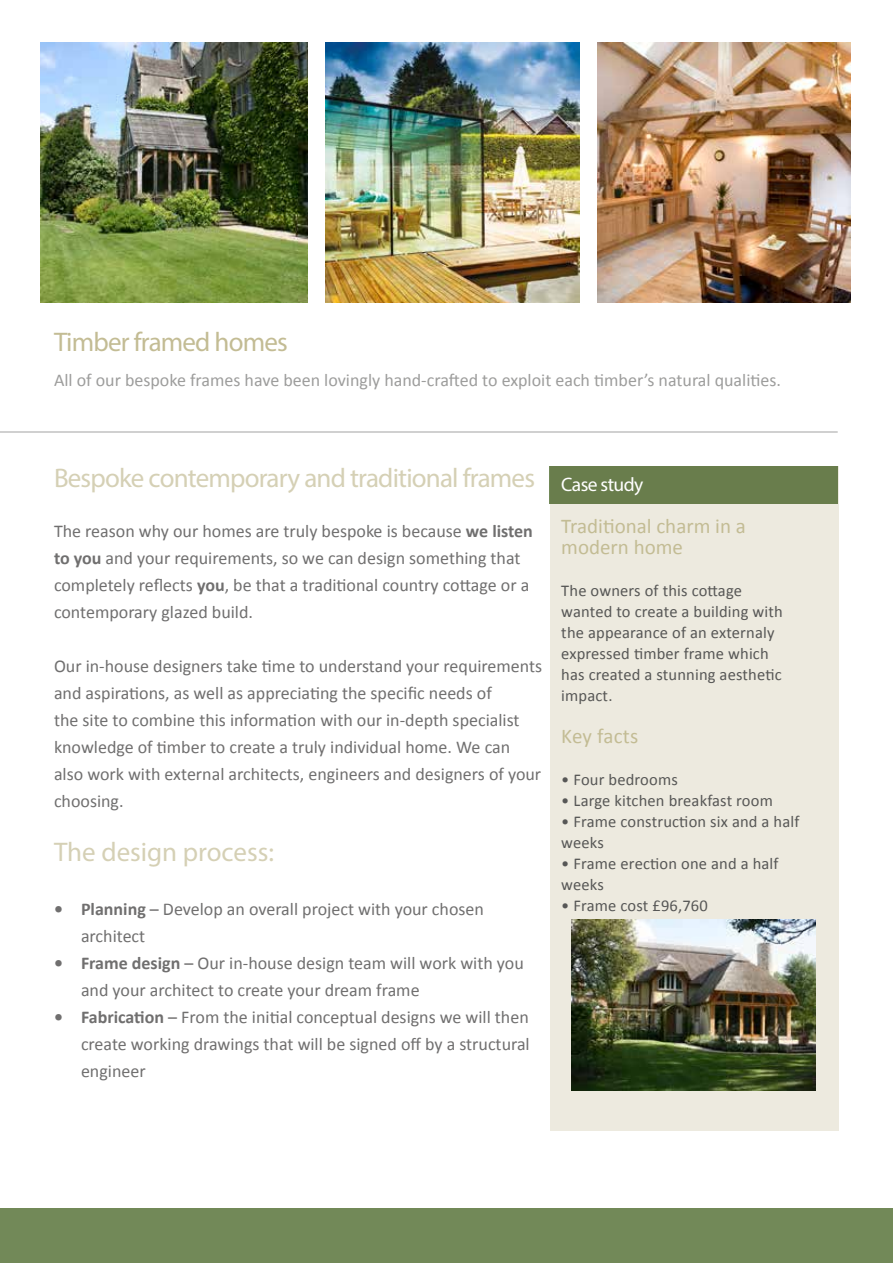
<style>
.page{position:relative;width:893px;height:1263px;background:#fff}
.page>*{position:absolute;margin:0;border:0;box-sizing:border-box;transform-origin:0 0}
.t1{font:27px "Myriad Pro";letter-spacing:-.03em;color:#d5d0b5}
.t2{font:27px "Myriad Pro";color:#d5d0b5}
.t3{font:27px "Myriad Pro";letter-spacing:-.03em;color:#c3bc94}
.t4{font:21px/21px "Calibri";color:#c3bc94}
.t5{font:19.5px "Myriad Pro";letter-spacing:-.03em;color:#fff}
.t6{font:18px/27px "Calibri";color:#706f6f}
.t7{font:18px "Calibri";color:#9d9d9c}
.t8{font:16.5px/21px "Calibri";letter-spacing:.01em;color:#575756}
.s1{font-weight:700}
</style>
<div class="page">
<div style="left:0;top:1209px;width:893px;height:54px;background:#728958"></div>
<img style="left:326px;top:43px;width:253px;height:260px">
<img style="left:40px;top:43px;width:268px;height:260px">
<hr style="left:0;top:432px;width:838px;height:1px;background:#a3a3a2">
<div style="left:551px;top:466px;width:288px;height:665px;background:#edeadf"></div>
<div style="left:549px;top:466px;width:289px;height:38px;background:#697d4c"></div>
<img style="left:572px;top:920px;width:243px;height:170px">
<img style="left:597px;top:43px;width:253px;height:260px">
<h1 class="t3" style="left:54px;top:325px;width:235px">Timber framed homes</h1>
<p class="t7" style="left:54px;top:369px;width:729px">All of our bespoke frames have been lovingly hand-crafted to exploit each timber’s natural qualities.</p>
<h1 class="t1" style="left:54px;top:461px;width:482px">Bespoke contemporary and traditional frames</h1>
<p class="t6" style="left:54px;top:518px;width:480px">The reason why our homes are truly bespoke is because <span class="s1">we listen to you</span> and your requirements, so we can design something that completely reflects <span class="s1">you</span>, be that a traditional country cottage or a contemporary glazed build.</p>
<p class="t6" style="left:54px;top:653px;width:490px">Our in-house designers take time to understand your requirements and aspirations, as well as appreciating the specific needs of<br>the site to combine this information with our in-depth specialist knowledge of timber to create a truly individual home. We can also work with external architects, engineers and designers of your choosing.</p>
<h1 class="t2" style="left:54px;top:835px;width:222px">The design process:</h1>
<p class="t6" style="left:81px;top:896px;width:404px;text-indent:-27px"><span class="s1">• Planning</span> – Develop an overall project with your chosen architect</p>
<p class="t6" style="left:81px;top:950px;width:444px;text-indent:-27px"><span class="s1">• Frame design</span> – Our in-house design team will work with you and your architect to create your dream frame</p>
<p class="t6" style="left:81px;top:1004px;width:450px;text-align:justify;text-indent:-27px"><span class="s1">• Fabrication</span> – From the initial conceptual designs we will then create working drawings that will be signed off by a structural engineer</p>
<p class="t5" style="left:561px;top:472px;width:84px">Case study</p>
<p class="t4" style="left:561px;top:515px;width:186px">Traditional charm in a modern home</p>
<p class="t8" style="left:561px;top:580px;width:223px">The owners of this cottage wanted to create a building with the appearance of an externaly expressed timber frame which has created a stunning aesthetic impact.</p>
<p class="t4" style="left:561px;top:725px;width:78px">Key facts</p>
<p class="t8" style="left:561px;top:769px;width:118px">• Four bedrooms</p>
<p class="t8" style="left:561px;top:790px;width:213px">• Large kitchen breakfast room</p>
<p class="t8" style="left:561px;top:811px;width:240px">• Frame construction six and a half weeks</p>
<p class="t8" style="left:561px;top:853px;width:219px">• Frame erection one and a half weeks</p>
<p class="t8" style="left:561px;top:895px;width:148px">• Frame cost £96,760</p>
</div>
